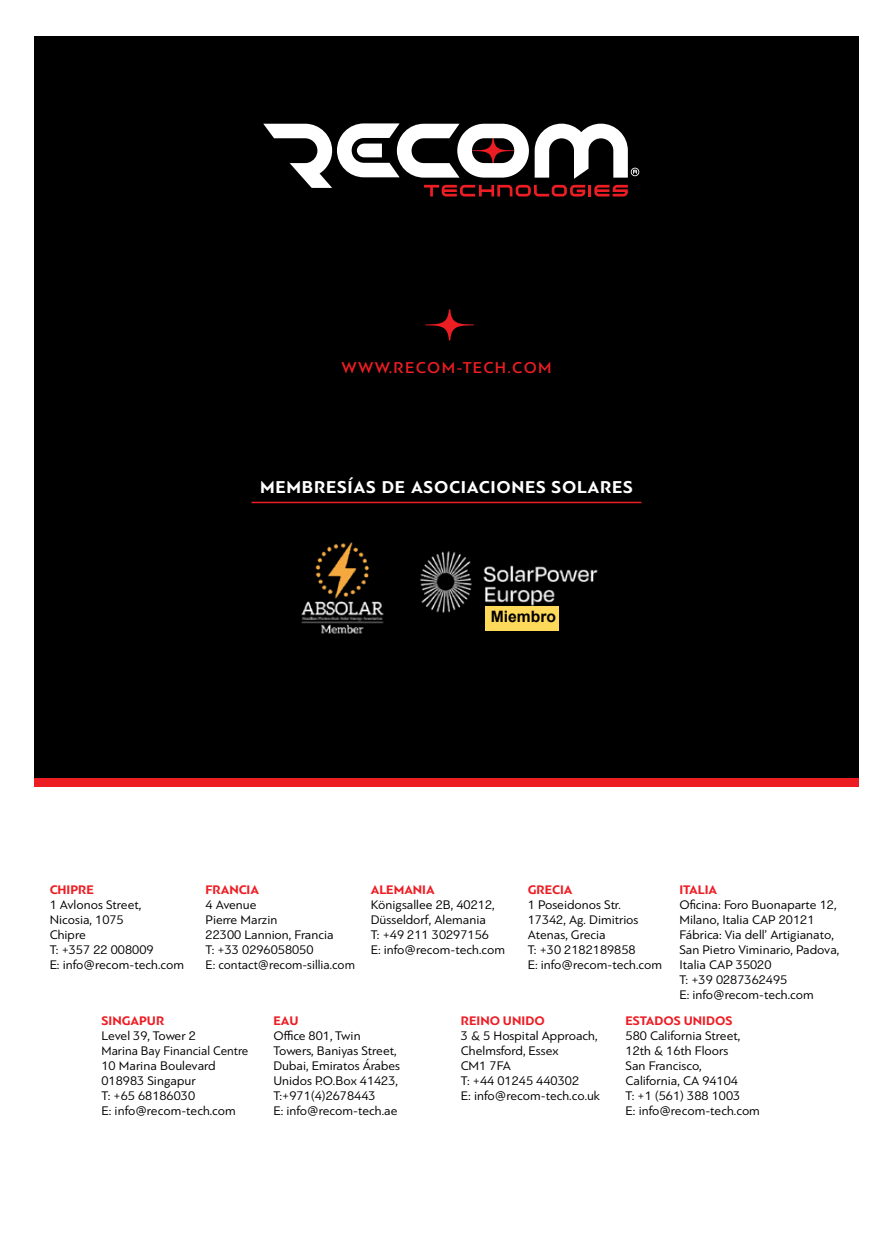
<style>
.page{position:relative;width:893px;height:1234px;background:#fff}
.page>*{position:absolute;margin:0;border:0;box-sizing:border-box;transform-origin:0 0}
.t1{font:700 18px "PF Bague Sans Pro";letter-spacing:.04em;color:#fff}
.t2{font:500 16.5px "PF Bague Sans Pro";letter-spacing:.08em;color:#ed1d24}
.t3{font:700 15.75px "Arial";color:#000}
.t4{font:13.05px/15px "PF Bague Sans Pro";color:#000}
.t5{font:700 13.05px "PF Bague Sans Pro";color:#ed1d24}
</style>
<div class="page">
<div style="left:34px;top:37px;width:825px;height:741px;background:#000"></div>
<div style="left:34px;top:778px;width:825px;height:9px;background:#ed1d24"></div>
<svg style="left:263px;top:123px;width:376px;height:73px"></svg>
<svg style="left:425px;top:309px;width:49px;height:31px"></svg>
<img style="left:420px;top:551px;width:178px;height:62px">
<div style="left:485px;top:606px;width:74px;height:24px;background:#ffd959"></div>
<img style="left:301px;top:542px;width:83px;height:92px">
<hr style="left:252px;top:501px;width:389px;height:2px;background:#ed1d24">
<p class="t2" style="left:341px;top:358px;width:212px">WWW.RECOM-TECH.COM</p>
<h1 class="t1" style="left:260px;top:475px;width:374px">MEMBRESÍAS DE ASOCIACIONES SOLARES</h1>
<p class="t3" style="left:491px;top:606px;width:67px">Miembro</p>
<p class="t5" style="left:50px;top:881px;width:46px">CHIPRE</p>
<p class="t4" style="left:50px;top:897px;width:136px">1 Avlonos Street,<br>Nicosia, 1075<br>Chipre<br>T: +357 22 008009<br>E: info@recom-tech.com</p>
<p class="t5" style="left:206px;top:881px;width:55px">FRANCIA</p>
<p class="t4" style="left:206px;top:897px;width:151px">4 Avenue<br>Pierre Marzin<br>22300 Lannion, Francia<br>T: +33 0296058050<br>E: contact@recom-sillia.com</p>
<p class="t5" style="left:371px;top:881px;width:65px">ALEMANIA</p>
<p class="t4" style="left:371px;top:897px;width:136px">Königsallee 2B, 40212,<br>Düsseldorf, Alemania<br>T: +49 211 30297156<br>E: info@recom-tech.com</p>
<p class="t5" style="left:528px;top:881px;width:46px">GRECIA</p>
<p class="t4" style="left:528px;top:897px;width:136px">1 Poseidonos Str.<br>17342, Ag. Dimitrios<br>Atenas, Grecia<br>T: +30 2182189858<br>E: info@recom-tech.com</p>
<p class="t5" style="left:679px;top:881px;width:39px">ITALIA</p>
<p class="t4" style="left:679px;top:897px;width:161px">Oficina: Foro Buonaparte 12,<br>Milano, Italia CAP 20121<br>Fábrica: Via dell’ Artigianato,<br>San Pietro Viminario, Padova,<br>Italia CAP 35020<br>T: +39 0287362495<br>E: info@recom-tech.com</p>
<p class="t5" style="left:101px;top:1012px;width:64px">SINGAPUR</p>
<p class="t4" style="left:101px;top:1027px;width:148px">Level 39, Tower 2<br>Marina Bay Financial Centre<br>10 Marina Boulevard<br>018983 Singapur<br>T: +65 68186030<br>E: info@recom-tech.com</p>
<p class="t5" style="left:273px;top:1012px;width:27px">EAU</p>
<p class="t4" style="left:273px;top:1027px;width:128px">Office 801, Twin<br>Towers, Baniyas Street,<br>Dubai, Emiratos Árabes<br>Unidos P.O.Box 41423,<br>T:+971(4)2678443<br>E: info@recom-tech.ae</p>
<p class="t5" style="left:461px;top:1012px;width:85px">REINO UNIDO</p>
<p class="t4" style="left:461px;top:1027px;width:141px">3 &amp; 5 Hospital Approach,<br>Chelmsford, Essex<br>CM1 7FA<br>T: +44 01245 440302<br>E: info@recom-tech.co.uk</p>
<p class="t5" style="left:625px;top:1012px;width:109px">ESTADOS UNIDOS</p>
<p class="t4" style="left:625px;top:1027px;width:136px">580 California Street,<br>12th &amp; 16th Floors<br>San Francisco,<br>California, CA 94104<br>T: +1 (561) 388 1003<br>E: info@recom-tech.com</p>
</div>
